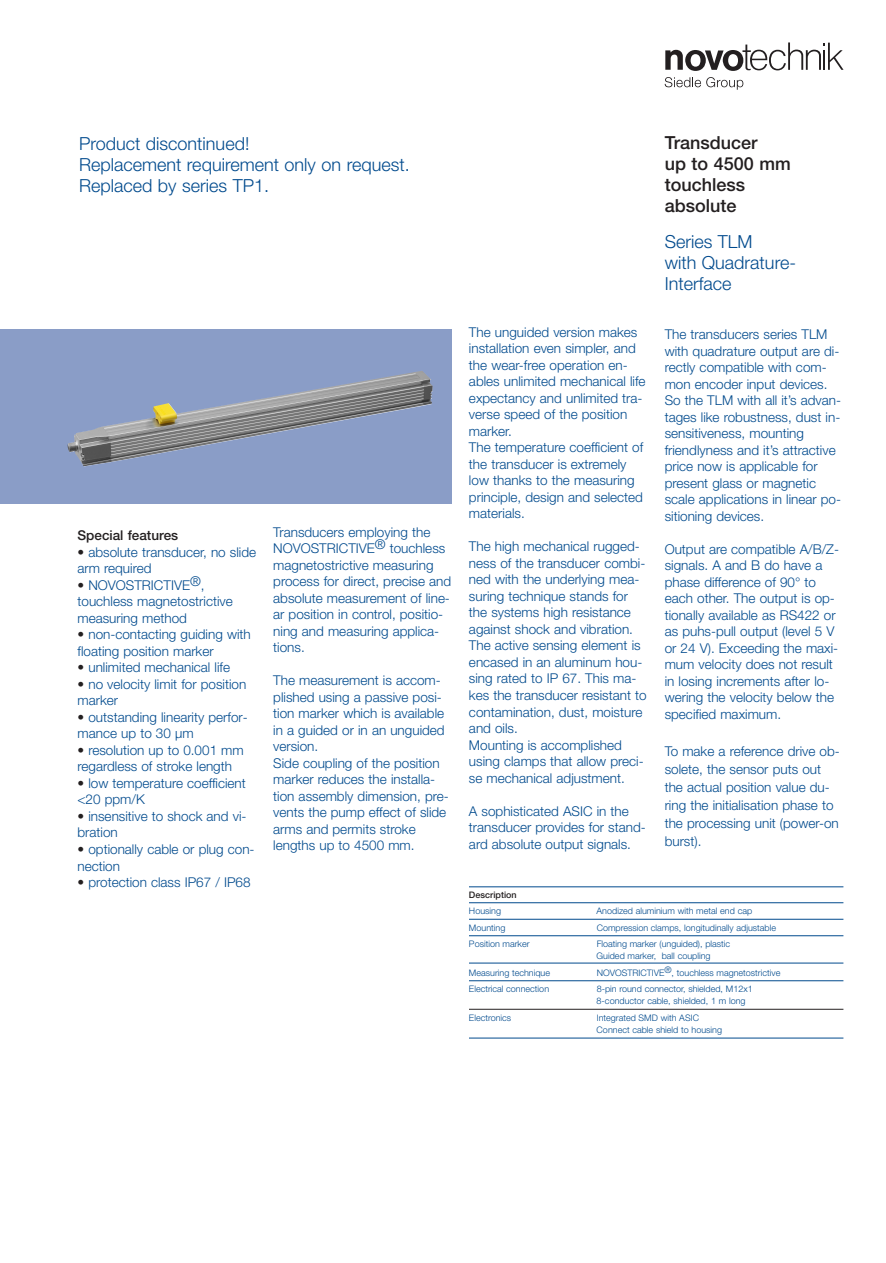
<style>
.page{position:relative;width:886px;height:1263px;background:#fff}
.page>*{position:absolute;margin:0;border:0;box-sizing:border-box;transform-origin:0 0}
.t1{font:300 18px/21px "Helvetica Neue";color:#004a8d}
.t2{font:500 18px/21px "Helvetica Neue";color:#231f20}
.t3{font:300 13.5px/16.5px "Helvetica Neue";color:#004a8d}
.t4{font:500 13.5px "Helvetica Neue";color:#231f20}
.t5{font:300 9px/12px "Helvetica Neue";color:#004a8d}
.t6{font:500 9px "Helvetica Neue";color:#231f20}
.s1{color:#231f20}
</style>
<div class="page">
<div style="left:0;top:330px;width:452px;height:174px;background:#8a9dc7"></div>
<img style="left:68px;top:371px;width:364px;height:95px">
<svg style="left:665px;top:43px;width:178px;height:28px"></svg>
<svg style="left:664px;top:77px;width:79px;height:13px"></svg>
<hr style="left:469px;top:886px;width:374px;height:1px;background:#004a8d">
<hr style="left:469px;top:902px;width:374px;height:1px;background:#004a8d">
<hr style="left:469px;top:919px;width:374px;height:1px;background:#004a8d">
<hr style="left:469px;top:935px;width:374px;height:1px;background:#004a8d">
<hr style="left:469px;top:963px;width:374px;height:1px;background:#004a8d">
<hr style="left:469px;top:980px;width:374px;height:1px;background:#004a8d">
<hr style="left:469px;top:1009px;width:374px;height:1px;background:#231f20">
<hr style="left:469px;top:1038px;width:374px;height:1px;background:#004a8d">
<h1 class="t1" style="left:79px;top:133px;width:332px">Product discontinued!<br>Replacement requirement only on request.<br>Replaced by series TP1.</h1>
<p class="t4" style="left:77px;top:531px;width:102px">Special features</p>
<p class="t3" style="left:77px;top:544px;width:180px"><span class="s1">•</span> absolute transducer, no slide arm required</p>
<p class="t3" style="left:77px;top:577px;width:157px"><span class="s1">•</span> NOVOSTRICTIVE®, touchless magnetostrictive measuring method</p>
<p class="t3" style="left:77px;top:626px;width:175px"><span class="s1">•</span> non-contacting guiding with floating position marker</p>
<p class="t3" style="left:77px;top:659px;width:154px"><span class="s1">•</span> unlimited mechanical life</p>
<p class="t3" style="left:77px;top:676px;width:170px"><span class="s1">•</span> no velocity limit for position marker</p>
<p class="t3" style="left:77px;top:709px;width:172px"><span class="s1">•</span> outstanding linearity perfor&shy;mance up to 30 µm</p>
<p class="t3" style="left:77px;top:742px;width:168px"><span class="s1">•</span> resolution up to 0.001 mm regardless of stroke length</p>
<p class="t3" style="left:77px;top:775px;width:170px"><span class="s1">•</span> low temperature coefficient &lt;20 ppm/K</p>
<p class="t3" style="left:77px;top:808px;width:170px"><span class="s1">•</span> insensitive to shock and vi&shy;bration</p>
<p class="t3" style="left:77px;top:841px;width:178px"><span class="s1">•</span> optionally cable or plug con&shy;nection</p>
<p class="t3" style="left:77px;top:874px;width:174px"><span class="s1">•</span> protection class IP67 / IP68</p>
<p class="t3" style="left:273px;top:524px;width:179px">Transducers employing the<br>NOVOSTRICTIVE® touchless magnetostrictive measuring process for direct, precise and absolute measurement of line&shy;ar position in control, positio&shy;ning and measuring applica&shy;tions.</p>
<p class="t3" style="left:273px;top:672px;width:177px">The measurement is accom&shy;plished using a passive posi&shy;tion marker which is available in a guided or in an unguided version.<br>Side coupling of the position marker reduces the installa&shy;tion assembly dimension, pre&shy;vents the pump effect of slide arms and permits stroke lengths up to 4500 mm.</p>
<p class="t3" style="left:469px;top:324px;width:178px">The unguided version makes installation even simpler, and the wear-free operation en&shy;ables unlimited mechanical life expectancy and unlimited tra&shy;verse speed of the position marker.<br>The temperature coefficient of the transducer is extremely low thanks to the measuring principle, design and selected materials.</p>
<p class="t3" style="left:469px;top:538px;width:179px">The high mechanical rugged&shy;ness of the transducer combi&shy;ned with the underlying mea&shy;suring technique stands for the systems high resistance against shock and vibration.<br>The active sensing element is encased in an aluminum hou&shy;sing rated to IP 67. This ma&shy;kes the transducer resistant to contamination, dust, moisture and oils.<br>Mounting is accomplished using clamps that allow preci&shy;se mechanical adjustment.</p>
<p class="t3" style="left:469px;top:802px;width:178px">A sophisticated ASIC in the transducer provides for stand&shy;ard absolute output signals.</p>
<h1 class="t2" style="left:664px;top:134px;width:127px">Transducer<br>up to 4500 mm touchless absolute</h1>
<h1 class="t1" style="left:664px;top:231px;width:133px">Series TLM<br>with Quadrature-<br>Interface</h1>
<p class="t3" style="left:664px;top:326px;width:178px">The transducers series TLM with quadrature output are di&shy;rectly compatible with com&shy;mon encoder input devices.<br>So the TLM with all it’s advan&shy;tages like robustness, dust in&shy;sensitiveness, mounting friendlyness and it’s attractive price now is applicable for present glass or magnetic scale applications in linear po&shy;sitioning devices.</p>
<p class="t3" style="left:664px;top:540px;width:176px">Output are compatible A/B/Z&shy;signals. A and B do have a phase difference of 90° to each other. The output is op&shy;tionally available as RS422 or as puhs-pull output (level 5 V or 24 V). Exceeding the maxi&shy;mum velocity does not result in losing increments after lo&shy;wering the velocity below the specified maximum.</p>
<p class="t3" style="left:664px;top:742px;width:177px;line-height:18px">To make a reference drive ob&shy;solete, the sensor puts out the actual position value du&shy;ring the initialisation phase to the processing unit (power-on burst).</p>
<p class="t6" style="left:469px;top:891px;width:49px">Description</p>
<p class="t5" style="left:469px;top:905px;width:34px">Housing</p>
<p class="t5" style="left:596px;top:905px;width:157px">Anodized aluminium with metal end cap</p>
<p class="t5" style="left:469px;top:921px;width:38px">Mounting</p>
<p class="t5" style="left:596px;top:921px;width:181px">Compression clamps, longitudinally adjustable</p>
<p class="t5" style="left:469px;top:938px;width:62px">Position marker</p>
<p class="t5" style="left:596px;top:938px;width:135px">Floating marker (unguided), plastic<br>Guided marker, ball coupling</p>
<p class="t5" style="left:469px;top:966px;width:83px">Measuring technique</p>
<p class="t5" style="left:596px;top:966px;width:185px">NOVOSTRICTIVE®, touchless magnetostrictive</p>
<p class="t5" style="left:469px;top:983px;width:82px">Electrical connection</p>
<p class="t5" style="left:596px;top:983px;width:157px">8-pin round connector, shielded, M12x1<br>8-conductor cable, shielded, 1 m long</p>
<p class="t5" style="left:469px;top:1011px;width:44px">Electronics</p>
<p class="t5" style="left:596px;top:1011px;width:127px">Integrated SMD with ASIC<br>Connect cable shield to housing</p>
</div>
